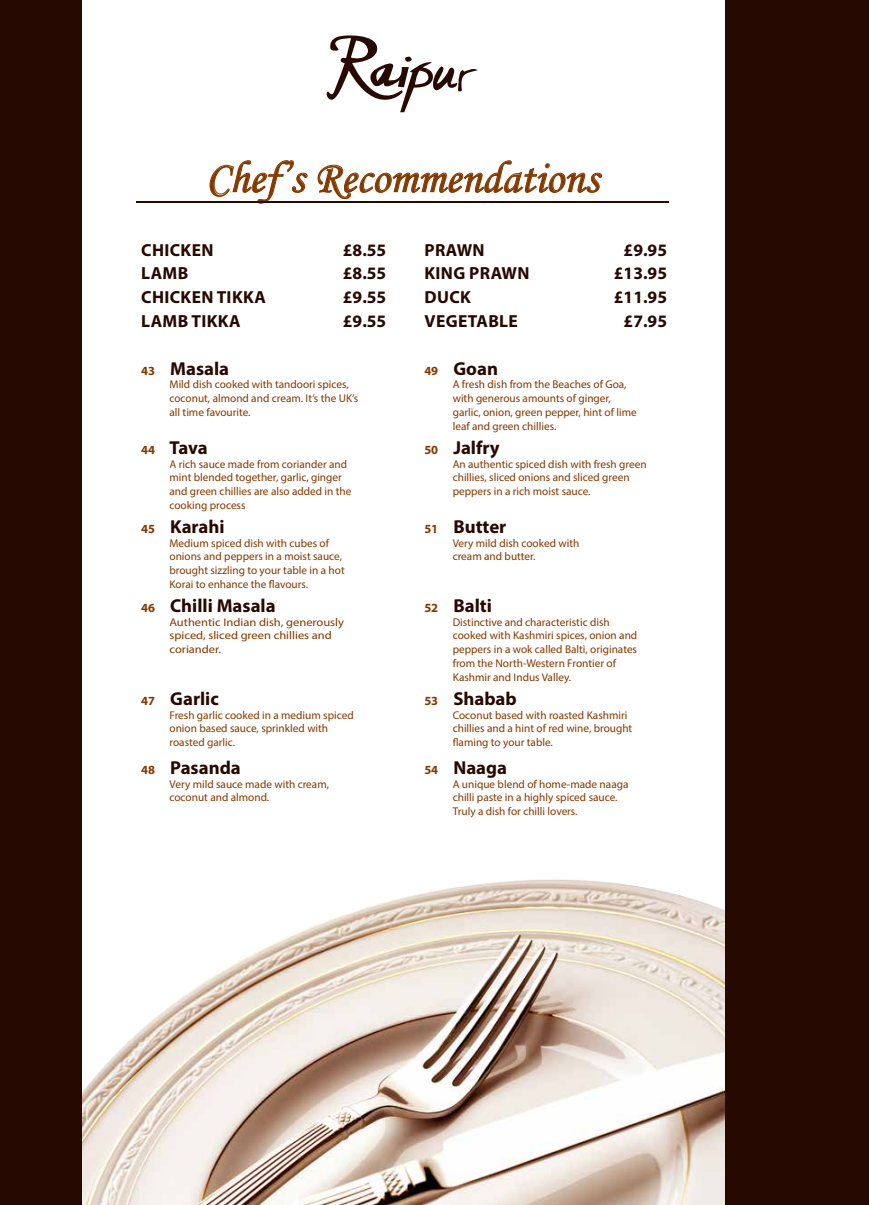
<style>
.page{position:relative;width:869px;height:1205px;background:#fff}
.page>*{position:absolute;margin:0;border:0;box-sizing:border-box;transform-origin:0 0}
.t1{font:45px "Monotype Corsiva";color:#843900}
.t2{font:700 18.75px "Myriad Pro";color:#260900}
.t3{font:700 17.5px "Myriad Pro";letter-spacing:.02em;color:#260900}
.t4{font:11.25px/13.8px "Myriad Pro";color:#843900}
.t5{font:11.25px/13.8px "Myriad Pro";color:#843900;scale:1.11 1}
.s1{font-size:12.5px;color:#843900}
</style>
<div class="page">
<img style="left:82px;top:879px;width:643px;height:326px">
<div style="left:725px;top:0;width:143px;height:1205px;background:#260900"></div>
<div style="left:0;top:0;width:81px;height:1205px;background:#260900"></div>
<svg style="left:326px;top:35px;width:151px;height:78px"></svg>
<svg style="left:209px;top:160px;width:98px;height:44px"></svg>
<svg style="left:317px;top:160px;width:285px;height:39px"></svg>
<hr style="left:136px;top:201px;width:531px;height:2px;background:#260900">
<h1 class="t1" style="left:206px;top:151px;width:394px">Chef’s Recommendations</h1>
<h3 class="t3" style="left:141px;top:238px;width:74px">CHICKEN</h3>
<h3 class="t3" style="left:343px;top:238px;width:45px">£8.55</h3>
<h3 class="t3" style="left:141px;top:262px;width:48px">LAMB</h3>
<h3 class="t3" style="left:343px;top:262px;width:45px">£8.55</h3>
<h3 class="t3" style="left:141px;top:286px;width:126px">CHICKEN TIKKA</h3>
<h3 class="t3" style="left:343px;top:286px;width:45px">£9.55</h3>
<h3 class="t3" style="left:141px;top:309px;width:101px">LAMB TIKKA</h3>
<h3 class="t3" style="left:343px;top:309px;width:45px">£9.55</h3>
<h2 class="t2" style="left:141px;top:356px;width:89px"><span class="s1">43</span> Masala</h2>
<p class="t4" style="left:169px;top:378px;width:190px">Mild dish cooked with tandoori spices, coconut, almond and cream. It’s the UK’s all time favourite.</p>
<h2 class="t2" style="left:141px;top:435px;width:68px"><span class="s1">44</span> Tava</h2>
<p class="t4" style="left:169px;top:457px;width:183px">A rich sauce made from coriander and mint blended together, garlic, ginger and green chillies are also added in the cooking process</p>
<h2 class="t2" style="left:141px;top:514px;width:85px"><span class="s1">45</span> Karahi</h2>
<p class="t4" style="left:169px;top:536px;width:177px">Medium spiced dish with cubes of onions and peppers in a moist sauce, brought sizzling to your table in a hot Korai to enhance the flavours.</p>
<h2 class="t2" style="left:141px;top:593px;width:136px"><span class="s1">46</span> Chilli Masala</h2>
<p class="t5" style="left:169px;top:615px;width:159px">Authentic Indian dish, generously spiced, sliced green chillies and coriander.</p>
<h2 class="t2" style="left:141px;top:686px;width:79px"><span class="s1">47</span> Garlic</h2>
<p class="t4" style="left:169px;top:708px;width:186px">Fresh garlic cooked in a medium spiced onion based sauce, sprinkled with roasted garlic.</p>
<h2 class="t2" style="left:141px;top:755px;width:101px"><span class="s1">48</span> Pasanda</h2>
<p class="t4" style="left:169px;top:777px;width:161px">Very mild sauce made with cream, coconut and almond.</p>
<h3 class="t3" style="left:424px;top:238px;width:62px">PRAWN</h3>
<h3 class="t3" style="left:623px;top:238px;width:45px">£9.95</h3>
<h3 class="t3" style="left:424px;top:262px;width:106px">KING PRAWN</h3>
<h3 class="t3" style="left:613px;top:262px;width:55px">£13.95</h3>
<h3 class="t3" style="left:424px;top:286px;width:48px">DUCK</h3>
<h3 class="t3" style="left:613px;top:286px;width:55px">£11.95</h3>
<h3 class="t3" style="left:424px;top:309px;width:95px">VEGETABLE</h3>
<h3 class="t3" style="left:623px;top:309px;width:45px">£7.95</h3>
<h2 class="t2" style="left:424px;top:356px;width:75px"><span class="s1">49</span> Goan</h2>
<p class="t4" style="left:452px;top:378px;width:185px">A fresh dish from the Beaches of Goa, with generous amounts of ginger, garlic, onion, green pepper, hint of lime leaf and green chillies.</p>
<h2 class="t2" style="left:424px;top:435px;width:77px"><span class="s1">50</span> Jalfry</h2>
<p class="t4" style="left:452px;top:457px;width:195px">An authentic spiced dish with fresh green chillies, sliced onions and sliced green peppers in a rich moist sauce.</p>
<h2 class="t2" style="left:424px;top:514px;width:83px"><span class="s1">51</span> Butter</h2>
<p class="t4" style="left:452px;top:536px;width:128px">Very mild dish cooked with cream and butter.</p>
<h2 class="t2" style="left:424px;top:593px;width:69px"><span class="s1">52</span> Balti</h2>
<p class="t4" style="left:452px;top:615px;width:186px">Distinctive and characteristic dish cooked with Kashmiri spices, onion and peppers in a wok called Balti, originates from the North-Western Frontier of Kashmir and Indus Valley.</p>
<h2 class="t2" style="left:424px;top:686px;width:94px"><span class="s1">53</span> Shabab</h2>
<p class="t4" style="left:452px;top:708px;width:181px">Coconut based with roasted Kashmiri chillies and a hint of red wine, brought flaming to your table.</p>
<h2 class="t2" style="left:424px;top:755px;width:84px"><span class="s1">54</span> Naaga</h2>
<p class="t4" style="left:452px;top:777px;width:177px">A unique blend of home-made naaga chilli paste in a highly spiced sauce.<br>Truly a dish for chilli lovers.</p>
</div>
